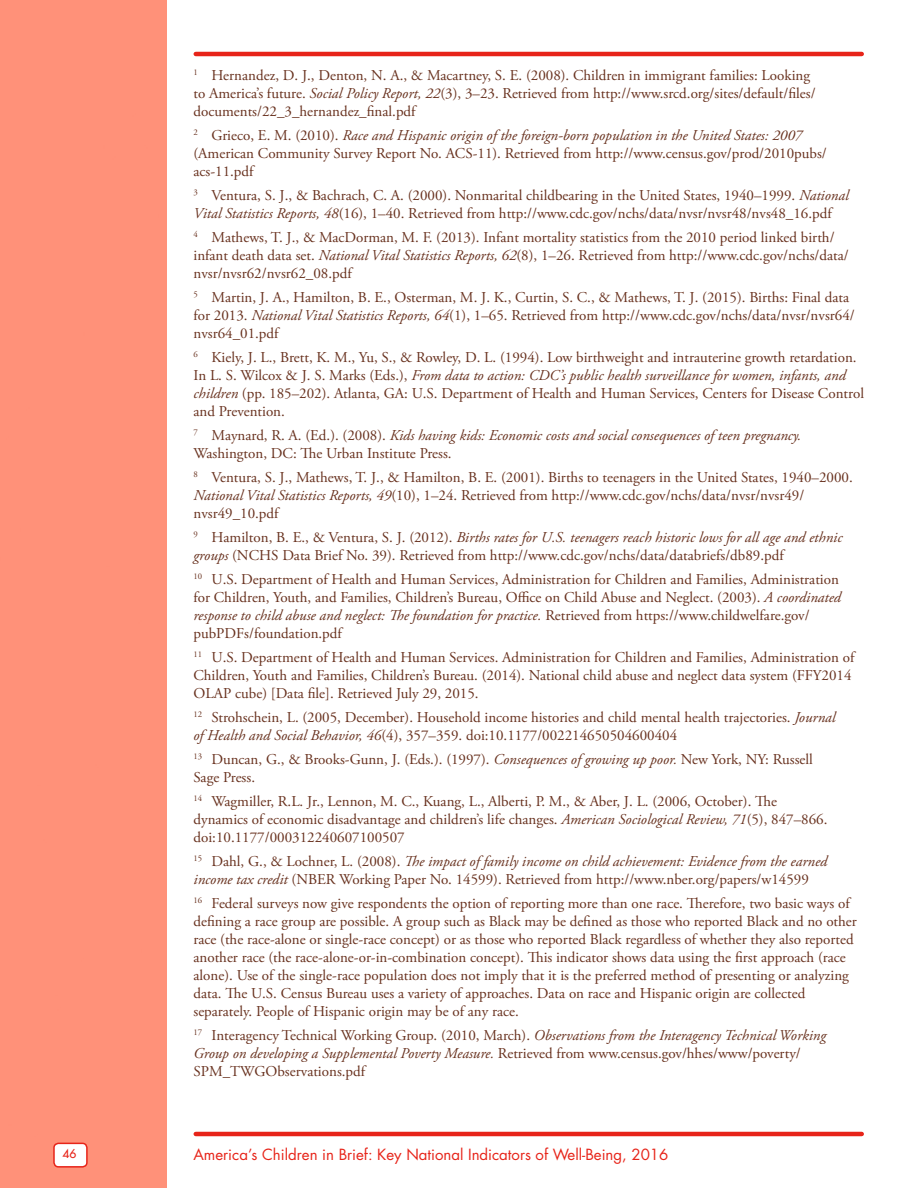
<style>
.page{position:relative;width:918px;height:1188px;background:#fff}
.page>*{position:absolute;margin:0;border:0;box-sizing:border-box;transform-origin:0 0}
.t1{font:15px/18px "Adobe Garamond Pro";color:#68311e}
.t2{font:italic 15px/18px "Adobe Garamond Pro";color:#68311e}
.t3{font:15px "Futura";color:#e72419}
.t4{font:12px "Futura";color:#e72419}
.s1{font-style:italic}
.s2{font-style:normal}
</style>
<div class="page">
<div style="left:0;top:0;width:166px;height:1188px;background:#ff9179"></div>
<hr style="left:196px;top:52px;width:666px;height:4px;background:#e72419">
<hr style="left:196px;top:1132px;width:666px;height:4px;background:#e72419">
<div style="left:54px;top:1143px;width:33px;height:24px;background:#fff;border-radius:4px"></div>
<div style="left:53px;top:1143px;width:35px;height:25px;border:2px solid #e72419;border-radius:4px"></div>
<p class="t1" style="left:194px;top:67px;width:624px"><sup>1</sup> Hernandez, D. J., Denton, N. A., &amp; Macartney, S. E. (2008). Children in immigrant families: Looking to America’s future. <span class="s1">Social Policy Report, 22</span>(3), 3–23. Retrieved from http://www.srcd.org/sites/default/files/ documents/22_3_hernandez_final.pdf</p>
<p class="t1" style="left:194px;top:127px;width:635px"><sup>2</sup> Grieco, E. M. (2010). <span class="s1">Race and Hispanic origin of the foreign-born population in the United States: 2007 </span>(American Community Survey Report No. ACS-11). Retrieved from http://www.census.gov/prod/2010pubs/ acs-11.pdf</p>
<p class="t1" style="left:194px;top:187px;width:657px"><sup>3</sup> Ventura, S. J., &amp; Bachrach, C. A. (2000). Nonmarital childbearing in the United States, 1940–1999. <span class="s1">National<br>Vital Statistics Reports, 48</span>(16), 1–40. Retrieved from http://www.cdc.gov/nchs/data/nvsr/nvsr48/nvs48_16.pdf</p>
<p class="t1" style="left:194px;top:229px;width:657px"><sup>4</sup> Mathews, T. J., &amp; MacDorman, M. F. (2013). Infant mortality statistics from the 2010 period linked birth/ infant death data set. <span class="s1">National Vital Statistics Reports, 62</span>(8), 1–26. Retrieved from http://www.cdc.gov/nchs/data/ nvsr/nvsr62/nvsr62_08.pdf</p>
<p class="t1" style="left:194px;top:289px;width:663px"><sup>5</sup> Martin, J. A., Hamilton, B. E., Osterman, M. J. K., Curtin, S. C., &amp; Mathews, T. J. (2015). Births: Final data for 2013. <span class="s1">National Vital Statistics Reports, 64</span>(1), 1–65. Retrieved from http://www.cdc.gov/nchs/data/nvsr/nvsr64/ nvsr64_01.pdf</p>
<p class="t1" style="left:194px;top:349px;width:672px"><sup>6</sup> Kiely, J. L., Brett, K. M., Yu, S., &amp; Rowley, D. L. (1994). Low birthweight and intrauterine growth retardation.<br>In L. S. Wilcox &amp; J. S. Marks (Eds.), <span class="s1">From data to action: CDC’s public health surveillance for women, infants, and children</span> (pp. 185–202). Atlanta, GA: U.S. Department of Health and Human Services, Centers for Disease Control and Prevention.</p>
<p class="t2" style="left:194px;top:427px;width:609px"><sup>7</sup> <span class="s2">Maynard, R. A. (Ed.). (2008).</span> Kids having kids: Economic costs and social consequences of teen pregnancy.<br><span class="s2">Washington, DC: The Urban Institute Press.</span></p>
<p class="t1" style="left:194px;top:469px;width:661px"><sup>8</sup> Ventura, S. J., Mathews, T. J., &amp; Hamilton, B. E. (2001). Births to teenagers in the United States, 1940–2000.<br><span class="s1">National Vital Statistics Reports, 49</span>(10), 1–24. Retrieved from http://www.cdc.gov/nchs/data/nvsr/nvsr49/ nvsr49_10.pdf</p>
<p class="t1" style="left:194px;top:529px;width:650px"><sup>9</sup> Hamilton, B. E., &amp; Ventura, S. J. (2012). <span class="s1">Births rates for U.S. teenagers reach historic lows for all age and ethnic groups</span> (NCHS Data Brief No. 39). Retrieved from http://www.cdc.gov/nchs/data/databriefs/db89.pdf</p>
<p class="t1" style="left:194px;top:571px;width:649px"><sup>10</sup> U.S. Department of Health and Human Services, Administration for Children and Families, Administration for Children, Youth, and Families, Children’s Bureau, Office on Child Abuse and Neglect. (2003). <span class="s1">A coordinated response to child abuse and neglect: The foundation for practice.</span> Retrieved from https://www.childwelfare.gov/ pubPDFs/foundation.pdf</p>
<p class="t1" style="left:194px;top:649px;width:662px"><sup>11</sup> U.S. Department of Health and Human Services. Administration for Children and Families, Administration of<br>Children, Youth and Families, Children’s Bureau. (2014). National child abuse and neglect data system (FFY2014<br>OLAP cube) [Data file]. Retrieved July 29, 2015.</p>
<p class="t1" style="left:194px;top:709px;width:644px"><sup>12</sup> Strohschein, L. (2005, December). Household income histories and child mental health trajectories. <span class="s1">Journal of Health and Social Behavior, 46</span>(4), 357–359. doi:10.1177/002214650504600404</p>
<p class="t1" style="left:194px;top:751px;width:621px"><sup>13</sup> Duncan, G., &amp; Brooks-Gunn, J. (Eds.). (1997). <span class="s1">Consequences of growing up poor.</span> New York, NY: Russell<br>Sage Press.</p>
<p class="t1" style="left:194px;top:793px;width:636px"><sup>14</sup> Wagmiller, R.L. Jr., Lennon, M. C., Kuang, L., Alberti, P. M., &amp; Aber, J. L. (2006, October). The dynamics of economic disadvantage and children’s life changes. <span class="s1">American Sociological Review, 71</span>(5), 847–866. doi:10.1177/000312240607100507</p>
<p class="t1" style="left:194px;top:853px;width:635px"><sup>15</sup> Dahl, G., &amp; Lochner, L. (2008). <span class="s1">The impact of family income on child achievement: Evidence from the earned income tax credit</span> (NBER Working Paper No. 14599). Retrieved from http://www.nber.org/papers/w14599</p>
<p class="t1" style="left:194px;top:895px;width:665px"><sup>16</sup> Federal surveys now give respondents the option of reporting more than one race. Therefore, two basic ways of defining a race group are possible. A group such as Black may be defined as those who reported Black and no other race (the race-alone or single-race concept) or as those who reported Black regardless of whether they also reported another race (the race-alone-or-in-combination concept). This indicator shows data using the first approach (race alone). Use of the single-race population does not imply that it is the preferred method of presenting or analyzing data. The U.S. Census Bureau uses a variety of approaches. Data on race and Hispanic origin are collected separately. People of Hispanic origin may be of any race.</p>
<p class="t1" style="left:194px;top:1027px;width:634px"><sup>17</sup> Interagency Technical Working Group. (2010, March). <span class="s1">Observations from the Interagency Technical Working<br>Group on developing a Supplemental Poverty Measure.</span> Retrieved from www.census.gov/hhes/www/poverty/<br>SPM_TWGObservations.pdf</p>
<p class="t4" style="left:63px;top:1146px;width:15px">46</p>
<p class="t3" style="left:194px;top:1144px;width:476px">America’s Children in Brief: Key National Indicators of Well-Being, 2016</p>
</div>
